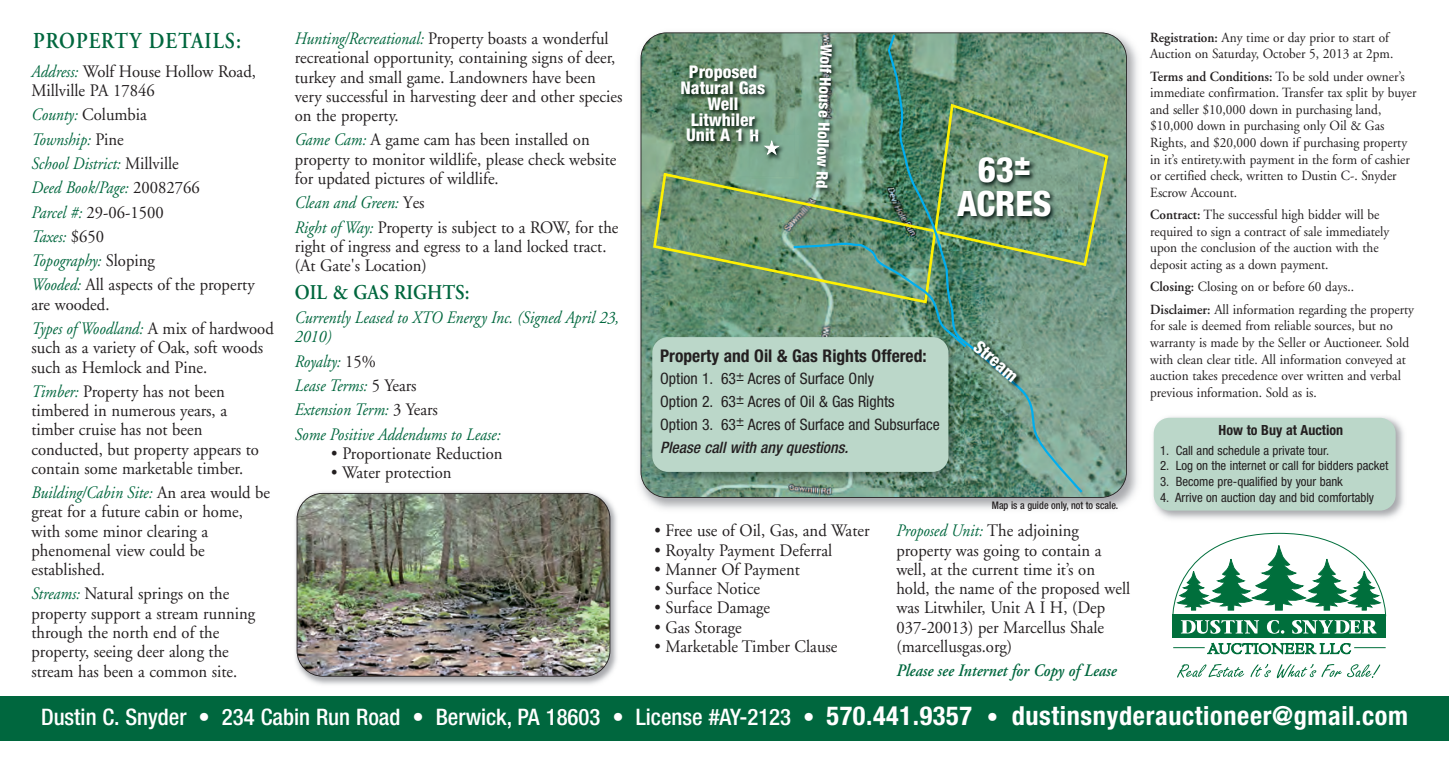
<style>
.page{position:relative;width:1449px;height:772px;background:#fff}
.page>*{position:absolute;margin:0;border:0;box-sizing:border-box;transform-origin:0 0}
.t1{font:800 condensed 35px/33.2px "Helvetica Neue";color:#fff;text-align:center}
.t2{font:500 condensed 22.75px "Helvetica Neue";color:#fff}
.t3{font:600 22.75px "Adobe Garamond";letter-spacing:.05em;color:#00673e;scale:.88 1}
.t4{font:600 21px "Adobe Garamond";color:#00673e;scale:.9 1}
.t5{font:17.5px/19.2px "Adobe Garamond";color:#231f20;scale:.95 1}
.t6{font:italic 17.5px/24.3px "Adobe Garamond";color:#00673e;scale:.9 1}
.t7{font:800 condensed 17.5px/15.8px "Helvetica Neue";letter-spacing:-.005em;color:#fff;text-align:center}
.t8{font:700 condensed 17.5px "Helvetica Neue";color:#231f20}
.t9{font:italic 600 17.5px "Adobe Garamond";color:#00673e;scale:.9 1}
.t10{font:condensed 15.75px/22.8px "Helvetica Neue";color:#231f20}
.t11{font:italic 500 condensed 15.75px "Helvetica Neue";color:#231f20}
.t12{font:800 condensed 15.75px "Helvetica Neue";color:#fff}
.t13{font:14px/16.6px "Adobe Garamond";color:#231f20;scale:.95 1}
.t14{font:700 condensed 14px "Helvetica Neue";color:#231f20}
.t15{font:condensed 12.78px "Helvetica Neue";color:#231f20}
.t16{font:500 condensed 10.5px "Helvetica Neue";color:#231f20;scale:.95 1}
.s1{font-style:italic;color:#00673e}
.s2{font-style:normal;color:#231f20}
.s3{font-weight:600}
.s4{font-weight:700;font-size:26.25px}
</style>
<div class="page">
<img style="left:639px;top:32px;width:499px;height:477px">
<img style="left:641px;top:33px;width:485px;height:464px;border-radius:26px">
<div style="left:641px;top:32px;width:486px;height:466px;border:2px solid #231f20;border-radius:26px"></div>
<div style="left:0;top:695px;width:1449px;height:45px;background:#00673e"></div>
<div style="left:1172px;top:614px;width:214px;height:24px;background:#006f3c"></div>
<svg style="left:1172px;top:533px;width:214px;height:101px"></svg>
<hr style="left:1354px;top:647px;width:32px;height:1px;background:#006f3c">
<hr style="left:1173px;top:647px;width:32px;height:1px;background:#006f3c">
<svg style="left:1177px;top:664px;width:67px;height:13px"></svg>
<svg style="left:1251px;top:664px;width:20px;height:13px"></svg>
<svg style="left:1277px;top:664px;width:39px;height:14px"></svg>
<svg style="left:1322px;top:664px;width:58px;height:14px"></svg>
<svg style="left:1207px;top:643px;width:144px;height:11px"></svg>
<img style="left:1153px;top:416px;width:251px;height:103px">
<div style="left:1154px;top:418px;width:242px;height:92px;background:#bbd7c9;border-radius:16px"></div>
<img style="left:730px;top:34px;width:157px;height:70px">
<svg style="left:653px;top:104px;width:455px;height:199px;background:#749975"></svg>
<img style="left:295px;top:492px;width:322px;height:193px">
<img style="left:297px;top:493px;width:313px;height:183px;border-radius:26px">
<div style="left:297px;top:493px;width:313px;height:183px;border:2px solid #231f20;border-radius:26px"></div>
<svg style="left:887px;top:32px;width:197px;height:462px;background:#669076"></svg>
<img style="left:968px;top:312px;width:83px;height:82px">
<img style="left:964px;top:395px;width:61px;height:26px">
<img style="left:964px;top:341px;width:62px;height:54px">
<img style="left:656px;top:57px;width:75px;height:119px">
<img style="left:731px;top:57px;width:64px;height:120px">
<img style="left:663px;top:173px;width:17px;height:3px">
<img style="left:750px;top:135px;width:49px;height:44px">
<img style="left:750px;top:135px;width:45px;height:42px">
<svg style="left:750px;top:135px;width:8px;height:7px"></svg>
<img style="left:646px;top:330px;width:318px;height:158px">
<img style="left:948px;top:349px;width:16px;height:40px">
<svg style="left:792px;top:243px;width:176px;height:106px;background:#669377"></svg>
<div style="left:652px;top:337px;width:296px;height:135px;background:#bbd7c9;border-radius:16px"></div>
<svg style="left:765px;top:141px;width:13px;height:13px"></svg>
<h2 class="t3" style="left:33px;top:32px;width:238px">PROPERTY DETAILS:</h2>
<p class="t5" style="left:31px;top:63px;width:238px"><span class="s1">Address:</span> Wolf House Hollow Road,<br>Millville PA 17846</p>
<p class="t6" style="left:32px;top:104px;width:249px">County: <span class="s2">Columbia<br></span>Township: <span class="s2">Pine<br></span>School District: <span class="s2">Millville<br></span>Deed Book/Page: <span class="s2">20082766<br></span>Parcel #: <span class="s2">29-06-1500<br></span>Taxes: <span class="s2">$650<br></span>Topography: <span class="s2">Sloping<br></span>Wooded: <span class="s2">All aspects of the property</span></p>
<p class="t5" style="left:32px;top:293px;width:257px;line-height:24.3px">are wooded.<br><span class="s1">Types of Woodland:</span> A mix of hardwood</p>
<p class="t5" style="left:31px;top:340px;width:245px">such as a variety of Oak, soft woods such as Hemlock and Pine.</p>
<p class="t5" style="left:31px;top:383px;width:241px"><span class="s1">Timber:</span> Property has not been timbered in numerous years, a timber cruise has not been conducted, but property appears to contain some marketable timber.</p>
<p class="t5" style="left:32px;top:484px;width:253px"><span class="s1">Building/Cabin Site:</span> An area would be great for a future cabin or home, with some minor clearing a phenomenal view could be established.</p>
<p class="t5" style="left:32px;top:586px;width:237px"><span class="s1">Streams:</span> Natural springs on the property support a stream running through the north end of the property, seeing deer along the stream has been a common site.</p>
<p class="t5" style="left:295px;top:30px;width:346px"><span class="s1">Hunting/Recreational:</span> Property boasts a wonderful recreational opportunity, containing signs of deer, turkey and small game. Landowners have been very successful in harvesting deer and other species on the property.</p>
<p class="t5" style="left:295px;top:132px;width:340px"><span class="s1">Game Cam:</span> A game cam has been installed on property to monitor wildlife, please check website for updated pictures of wildlife.</p>
<p class="t5" style="left:295px;top:192px;width:342px;line-height:24.3px"><span class="s1">Clean and Green:</span> Yes<br><span class="s1">Right of Way:</span> Property is subject to a ROW, for the</p>
<p class="t5" style="left:295px;top:238px;width:330px">right of ingress and egress to a land locked tract. (At Gate's Location)</p>
<p class="t4" style="left:295px;top:284px;width:196px">OIL &amp; GAS RIGHTS:</p>
<p class="t6" style="left:295px;top:310px;width:362px;line-height:19.2px">Currently Leased to XTO Energy Inc. (Signed April 23,<br>2010)</p>
<p class="t6" style="left:295px;top:351px;width:230px">Royalty: <span class="s2">15%<br></span>Lease Terms: <span class="s2">5 Years<br></span>Extension Term: <span class="s2">3 Years<br></span>Some Positive Addendums to Lease:</p>
<p class="t5" style="left:331px;top:445px;width:182px">• Proportionate Reduction</p>
<p class="t5" style="left:331px;top:464px;width:128px">• Water protection</p>
<p class="t7" style="left:681px;top:66px;width:86px">Proposed<br>Natural Gas<br>Well<br>Litwhiler<br>Unit A 1 H</p>
<p class="t12" style="left:832px;top:44px;width:145px;rotate:92deg">Wolf House Hollow Rd</p>
<h1 class="t1" style="left:957px;top:156px;width:96px">63±<br>ACRES</h1>
<p class="t8" style="left:660px;top:349px;width:268px">Property and Oil &amp; Gas Rights Offered:</p>
<p class="t10" style="left:660px;top:369px;width:281px">Option 1. 63± Acres of Surface Only<br>Option 2. 63± Acres of Oil &amp; Gas Rights<br>Option 3. 63± Acres of Surface and Subsurface</p>
<p class="t11" style="left:660px;top:441px;width:190px">Please call with any questions.</p>
<p class="t7" style="left:980px;top:339px;width:54px;rotate:41deg">Stream</p>
<p class="t16" style="left:992px;top:501px;width:134px">Map is a guide only, not to scale.</p>
<p class="t5" style="left:655px;top:522px;width:228px">• Free use of Oil, Gas, and Water</p>
<p class="t5" style="left:655px;top:542px;width:189px">• Royalty Payment Deferral</p>
<p class="t5" style="left:655px;top:561px;width:154px">• Manner Of Payment</p>
<p class="t5" style="left:655px;top:580px;width:113px">• Surface Notice</p>
<p class="t5" style="left:655px;top:599px;width:123px">• Surface Damage</p>
<p class="t5" style="left:655px;top:619px;width:93px">• Gas Storage</p>
<p class="t5" style="left:655px;top:638px;width:194px">• Marketable Timber Clause</p>
<p class="t5" style="left:896px;top:522px;width:248px"><span class="s1">Proposed Unit:</span> The adjoining property was going to contain a well, at the current time it’s on hold, the name of the proposed well was Litwhiler, Unit A I H, (Dep<br>037-20013) per Marcellus Shale (marcellusgas.org)</p>
<p class="t9" style="left:896px;top:663px;width:246px">Please see Internet for Copy of Lease</p>
<p class="t13" style="left:1150px;top:30px;width:257px"><span class="s3">Registration:</span> Any time or day prior to start of<br>Auction on Saturday, October 5, 2013 at 2pm.</p>
<p class="t13" style="left:1150px;top:69px;width:282px"><span class="s3">Terms and Conditions:</span> To be sold under owner’s immediate confirmation. Transfer tax split by buyer and seller $10,000 down in purchasing land, $10,000 down in purchasing only Oil &amp; Gas Rights, and $20,000 down if purchasing property in it’s entirety.with payment in the form of cashier or certified check, written to Dustin C -. Snyder Escrow Account.</p>
<p class="t13" style="left:1150px;top:208px;width:253px"><span class="s3">Contract:</span> The successful high bidder will be required to sign a contract of sale immediately upon the conclusion of the auction with the deposit acting as a down payment.</p>
<p class="t13" style="left:1150px;top:277px;width:279px;line-height:22.2px"><span class="s3">Closing:</span> Closing on or before 60 days..<br><span class="s3">Disclaimer:</span> All information regarding the property</p>
<p class="t13" style="left:1150px;top:319px;width:274px">for sale is deemed from reliable sources, but no warranty is made by the Seller or Auctioneer. Sold with clean clear title. All information conveyed at auction takes precedence over written and verbal previous information. Sold as is.</p>
<p class="t14" style="left:1219px;top:425px;width:126px">How to Buy at Auction</p>
<p class="t15" style="left:1160px;top:445px;width:171px">1. Call and schedule a private tour.</p>
<p class="t15" style="left:1160px;top:461px;width:230px">2. Log on the internet or call for bidders packet</p>
<p class="t15" style="left:1160px;top:477px;width:184px">3. Become pre-qualified by your bank</p>
<p class="t15" style="left:1160px;top:493px;width:216px">4. Arrive on auction day and bid comfortably</p>
<h2 class="t2" style="left:41px;top:708px;width:1369px">Dustin C. Snyder • 234 Cabin Run Road • Berwick, PA 18603 • License #AY-2123 • <span class="s4">570.441.9357</span> • <span class="s4">dustinsnyderauctioneer@gmail .com</span></h2>
</div>
